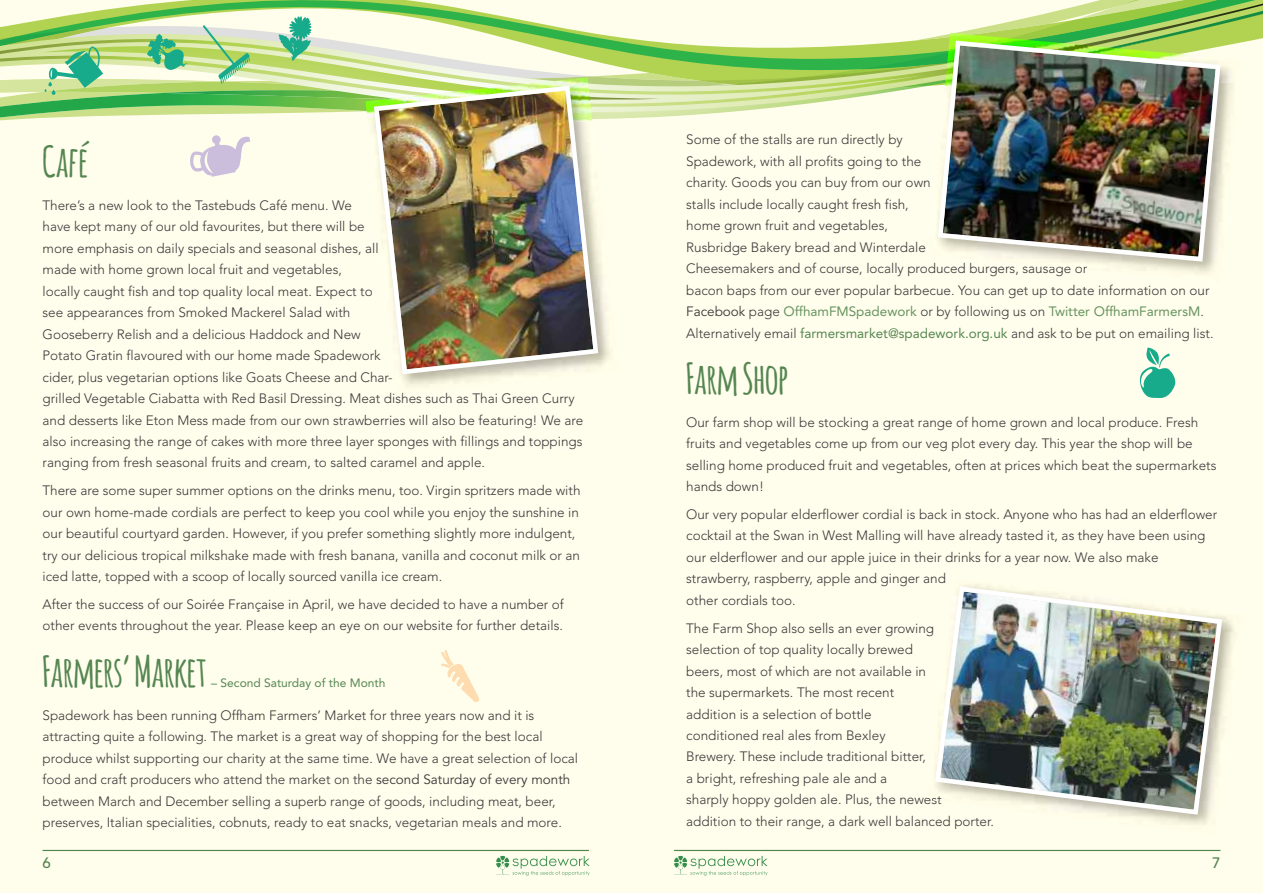
<style>
.page{position:relative;width:1263px;height:893px;background:#fff}
.page>*{position:absolute;margin:0;border:0;box-sizing:border-box;transform-origin:0 0}
.t1{font:700 42px "Amatic";color:#558652}
.t2{font:500 15px "Avenir";color:#558652}
.t3{font:300 13.5px/21.5px "Avenir";color:#39383a}
.t4{font:12px "Avenir";color:#558652}
.s1{font-weight:400}
.s2{font-weight:400;color:#669360}
.s3{font-weight:400;color:#558652}
</style>
<div class="page">
<div style="left:0;top:158px;width:1263px;height:735px;background:#fffeec"></div>
<hr style="left:43px;top:850px;width:546px;height:1px;background:#558652">
<div style="left:0;top:146px;width:1263px;height:12px;background:#fffeec"></div>
<div style="left:0;top:123px;width:1263px;height:23px;background:#fffeec"></div>
<svg style="left:496px;top:856px;width:94px;height:20px;background:#dbeacf"></svg>
<hr style="left:674px;top:850px;width:546px;height:1px;background:#558652">
<svg style="left:674px;top:856px;width:93px;height:20px;background:#dbe9cf"></svg>
<svg style="left:0;top:0;width:1263px;height:123px;background:#c5e2a7"></svg>
<svg style="left:189px;top:135px;width:61px;height:42px;background:#e4dee4"></svg>
<svg style="left:440px;top:649px;width:39px;height:53px;background:#fef4db"></svg>
<svg style="left:1138px;top:348px;width:39px;height:51px;background:#8dd5bc"></svg>
<img style="left:369px;top:121px;width:250px;height:274px">
<img style="left:365px;top:77px;width:227px;height:57px">
<img style="left:371px;top:83px;width:230px;height:294px">
<img style="left:929px;top:82px;width:310px;height:200px">
<img style="left:944px;top:33px;width:297px;height:67px">
<img style="left:1058px;top:267px;width:29px;height:3px">
<img style="left:935px;top:38px;width:288px;height:226px">
<img style="left:927px;top:578px;width:316px;height:258px">
<img style="left:927px;top:796px;width:6px;height:5px">
<img style="left:933px;top:584px;width:292px;height:233px">
<h1 class="t1" style="left:43px;top:138px;width:47px">Café</h1>
<p class="t3" style="left:43px;top:194px;width:542px">There’s a new look to the Tastebuds Café menu. We<br>have kept many of our old favourites, but there will be<br>more emphasis on daily specials and seasonal dishes, all<br>made with home grown local fruit and vegetables,<br>locally caught fish and top quality local meat. Expect to<br>see appearances from Smoked Mackerel Salad with<br>Gooseberry Relish and a delicious Haddock and New<br>Potato Gratin flavoured with our home made Spadework<br>cider, plus vegetarian options like Goats Cheese and Char-<br>grilled Vegetable Ciabatta with Red Basil Dressing. Meat dishes such as Thai Green Curry and desserts like Eton Mess made from our own strawberries will also be featuring! We are also increasing the range of cakes with more three layer sponges with fillings and toppings ranging from fresh seasonal fruits and cream, to salted caramel and apple.</p>
<p class="t3" style="left:43px;top:480px;width:539px">There are some super summer options on the drinks menu, too. Virgin spritzers made with our own home-made cordials are perfect to keep you cool while you enjoy the sunshine in our beautiful courtyard garden. However, if you prefer something slightly more indulgent, try our delicious tropical milkshake made with fresh banana, vanilla and coconut milk or an iced latte, topped with a scoop of locally sourced vanilla ice cream.</p>
<p class="t3" style="left:43px;top:594px;width:523px">After the success of our Soirée Française in April, we have decided to have a number of other events throughout the year. Please keep an eye on our website for further details.</p>
<h1 class="t1" style="left:43px;top:648px;width:165px">Farmers’ Market</h1>
<p class="t4" style="left:211px;top:673px;width:176px">– Second Saturday of the Month</p>
<p class="t3" style="left:43px;top:704px;width:537px">Spadework has been running Offham Farmers’ Market for three years now and it is attracting quite a following. The market is a great way of shopping for the best local produce whilst supporting our charity at the same time. We have a great selection of local food and craft producers who attend the market on the <span class="s1">second Saturday of every month </span>between March and December selling a superb range of goods, including meat, beer, preserves, Italian specialities, cobnuts, ready to eat snacks, vegetarian meals and more.</p>
<p class="t3" style="left:686px;top:129px;width:529px">Some of the stalls are run directly by<br>Spadework, with all profits going to the<br>charity. Goods you can buy from our own<br>stalls include locally caught fresh fish,<br>home grown fruit and vegetables,<br>Rusbridge Bakery bread and Winterdale<br>Cheesemakers and of course, locally produced burgers, sausage or<br>bacon baps from our ever popular barbecue. You can get up to date information on our <span class="s1">Facebook</span> page <span class="s2">OffhamFMSpadework</span> or by following us on <span class="s2">Twitter OffhamFarmersM</span>.<br>Alternatively email <span class="s3">farmersmarket@spadework.org.uk</span> and ask to be put on emailing list.</p>
<h1 class="t1" style="left:686px;top:355px;width:104px">Farm Shop</h1>
<p class="t3" style="left:686px;top:411px;width:532px">Our farm shop will be stocking a great range of home grown and local produce. Fresh fruits and vegetables come up from our veg plot every day. This year the shop will be selling home produced fruit and vegetables, often at prices which beat the supermarkets hands down!</p>
<p class="t3" style="left:686px;top:504px;width:533px">Our very popular elderflower cordial is back in stock. Anyone who has had an elderflower cocktail at the Swan in West Malling will have already tasted it, as they have been using our elderflower and our apple juice in their drinks for a year now. We also make strawberry, raspberry, apple and ginger and<br>other cordials too.</p>
<p class="t3" style="left:686px;top:617px;width:309px">The Farm Shop also sells an ever growing<br>selection of top quality locally brewed<br>beers, most of which are not available in<br>the supermarkets. The most recent<br>addition is a selection of bottle<br>conditioned real ales from Bexley<br>Brewery. These include traditional bitter,<br>a bright, refreshing pale ale and a<br>sharply hoppy golden ale. Plus, the newest addition to their range, a dark well balanced porter.</p>
<p class="t2" style="left:43px;top:857px;width:10px">6</p>
<p class="t2" style="left:1212px;top:857px;width:10px">7</p>
</div>
